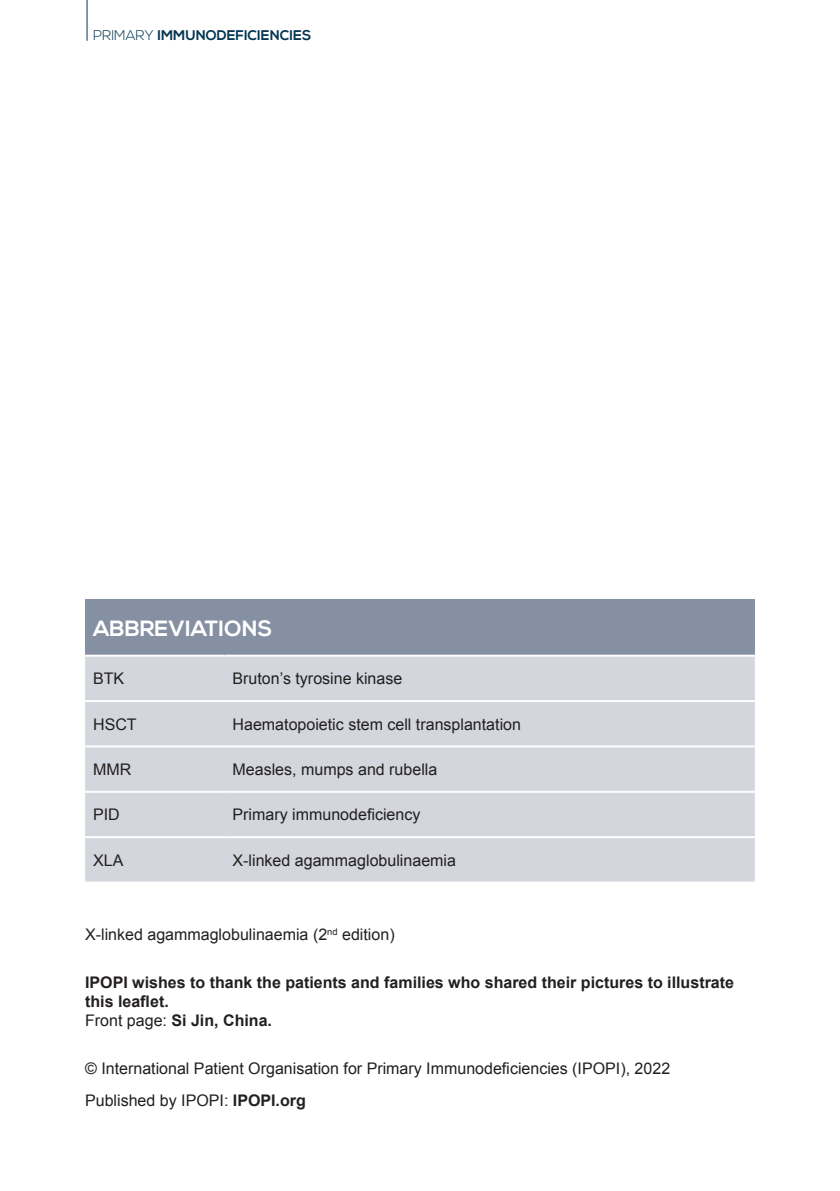
<style>
.page{position:relative;width:840px;height:1191px;background:#fff}
.page>*{position:absolute;margin:0;border:0;box-sizing:border-box;transform-origin:0 0}
.t1{font:700 22px "Nexa";color:#fff}
.t2{font:16px/32.2px "Arial";color:#231f20}
.t3{font:700 16px/19.2px "Arial";color:#231f20}
.t4{font:700 14px "Nexa";color:#043552}
.s1{font-weight:300}
.s2{font-weight:400}
.s3{font-weight:700}
</style>
<div class="page">
<hr style="left:86px;top:0;width:1px;height:41px;background:#043552">
<div style="left:85px;top:599px;width:669px;height:56px;background:#8690a3"></div>
<div style="left:85px;top:656px;width:669px;height:225px;background:#d3d6dd"></div>
<hr style="left:85px;top:700px;width:139px;height:2px;background:#fff">
<hr style="left:224px;top:700px;width:530px;height:2px;background:#fff">
<hr style="left:85px;top:745px;width:139px;height:2px;background:#fff">
<hr style="left:224px;top:745px;width:530px;height:2px;background:#fff">
<hr style="left:85px;top:791px;width:139px;height:2px;background:#fff">
<hr style="left:224px;top:791px;width:530px;height:2px;background:#fff">
<hr style="left:85px;top:836px;width:139px;height:2px;background:#fff">
<hr style="left:224px;top:836px;width:530px;height:2px;background:#fff">
<hr style="left:85px;top:654px;width:139px;height:2px;background:#fff">
<hr style="left:224px;top:654px;width:530px;height:2px;background:#fff">
<p class="t4" style="left:93px;top:27px;width:220px"><span class="s1">PRIMARY</span> IMMUNODEFICIENCIES</p>
<h1 class="t1" style="left:93px;top:615px;width:181px">ABBREVIATIONS</h1>
<p class="t2" style="left:93px;top:662px;width:33px">BTK</p>
<p class="t2" style="left:232px;top:662px;width:171px">Bruton’s tyrosine kinase</p>
<p class="t2" style="left:93px;top:708px;width:45px">HSCT</p>
<p class="t2" style="left:232px;top:708px;width:290px">Haematopoietic stem cell transplantation</p>
<p class="t2" style="left:93px;top:753px;width:40px">MMR</p>
<p class="t2" style="left:232px;top:753px;width:206px">Measles, mumps and rubella</p>
<p class="t2" style="left:93px;top:798px;width:28px">PID</p>
<p class="t2" style="left:232px;top:798px;width:189px">Primary immunodeficiency</p>
<p class="t2" style="left:93px;top:844px;width:32px">XLA</p>
<p class="t2" style="left:232px;top:844px;width:225px">X-linked agammaglobulinaemia</p>
<p class="t2" style="left:85px;top:918px;width:311px">X-linked agammaglobulinaemia (2<sup>nd</sup> edition)</p>
<p class="t3" style="left:85px;top:973px;width:650px">IPOPI wishes to thank the patients and families who shared their pictures to illustrate this leaflet.<br><span class="s2">Front page:</span> Si Jin, China.</p>
<p class="t2" style="left:85px;top:1052px;width:586px">© International Patient Organisation for Primary Immunodeficiencies (IPOPI), 2022<br>Published by IPOPI: <span class="s3">IPOPI.org</span></p>
</div>
